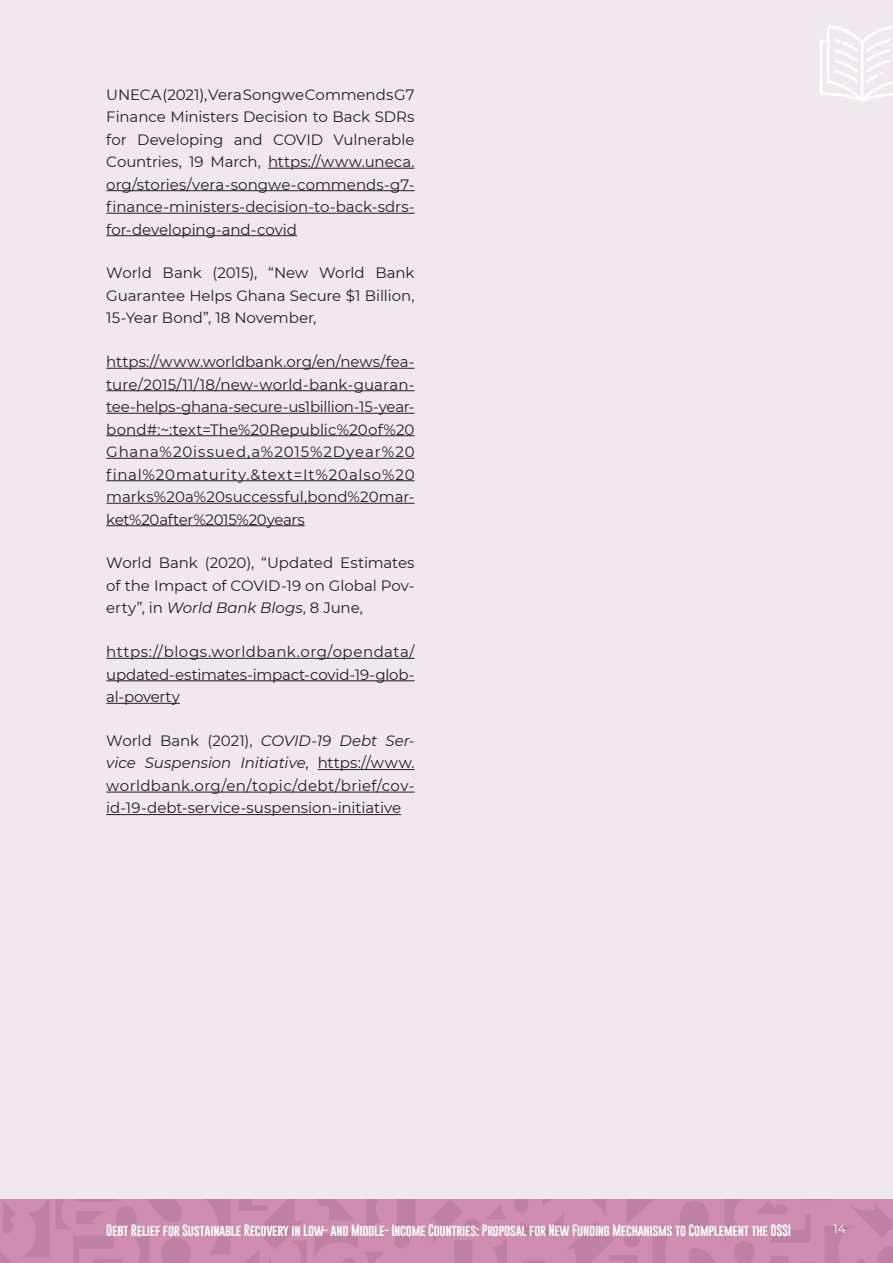
<style>
.page{position:relative;width:893px;height:1263px;background:#efe9ee}
.page>*{position:absolute;margin:0;border:0;box-sizing:border-box;transform-origin:0 0}
.t1{font:15px/22.5px "Montserrat";letter-spacing:-.005em;color:#221f1f;text-align:justify}
.t2{font:12px "Gobold";letter-spacing:-.025em;color:#fff}
.t3{font:12px "Montserrat";color:#fff}
.s1{font-style:italic}
</style>
<div class="page">
<svg style="left:820px;top:25px;width:73px;height:77px"></svg>
<hr style="left:268px;top:168px;width:147px;height:1px;background:#221f1f">
<hr style="left:106px;top:190px;width:309px;height:1px;background:#221f1f">
<hr style="left:106px;top:213px;width:309px;height:1px;background:#221f1f">
<hr style="left:106px;top:235px;width:191px;height:1px;background:#221f1f">
<hr style="left:106px;top:368px;width:309px;height:1px;background:#221f1f">
<hr style="left:106px;top:390px;width:309px;height:1px;background:#221f1f">
<hr style="left:106px;top:413px;width:309px;height:1px;background:#221f1f">
<hr style="left:106px;top:435px;width:309px;height:1px;background:#221f1f">
<hr style="left:106px;top:458px;width:309px;height:1px;background:#221f1f">
<hr style="left:106px;top:480px;width:309px;height:1px;background:#221f1f">
<hr style="left:106px;top:503px;width:309px;height:1px;background:#221f1f">
<hr style="left:106px;top:525px;width:199px;height:1px;background:#221f1f">
<hr style="left:106px;top:658px;width:309px;height:1px;background:#221f1f">
<hr style="left:106px;top:680px;width:309px;height:1px;background:#221f1f">
<hr style="left:106px;top:703px;width:74px;height:1px;background:#221f1f">
<hr style="left:318px;top:769px;width:97px;height:1px;background:#221f1f">
<hr style="left:106px;top:792px;width:309px;height:1px;background:#221f1f">
<hr style="left:106px;top:814px;width:295px;height:1px;background:#221f1f">
<div style="left:0;top:1199px;width:893px;height:64px;background:#ce8db0"></div>
<svg style="left:514px;top:1199px;width:379px;height:64px"></svg>
<svg style="left:430px;top:1200px;width:77px;height:63px"></svg>
<svg style="left:0;top:1199px;width:415px;height:64px"></svg>
<p class="t1" style="left:106px;top:82px;width:310px">UNECA (2021), Vera Songwe Commends G7<br>Finance Ministers Decision to Back SDRs for Developing and COVID Vulnerable Countries, 19 March, https://www.uneca. org/stories/vera-songwe-commends-g7- finance-ministers-decision-to-back-sdrs&shy;for-developing-and-covid</p>
<p class="t1" style="left:106px;top:262px;width:310px">World Bank (2015), “New World Bank Guarantee Helps Ghana Secure $1 Billion, 15-Year Bond”, 18 November,</p>
<p class="t1" style="left:106px;top:351px;width:310px">https://www.worldbank.org/en/news/fea&shy;ture/2015/11/18/new-world-bank-guaran&shy;tee-helps-ghana-secure-us1billion-15-year&shy;bond#:~:text=The%20Republic%20of%20<br>Ghana%20issued,a%2015%2Dyear%20 final%20maturity.&amp;text=It%20also%20 marks%20a%20successful,bond%20mar&shy;ket%20after%2015%20years</p>
<p class="t1" style="left:106px;top:551px;width:310px">World Bank (2020), “Updated Estimates of the Impact of COVID-19 on Global Pov&shy;erty”, in <span class="s1">World Bank Blogs</span>, 8 June,</p>
<p class="t1" style="left:106px;top:641px;width:310px">https://blogs.worldbank.org/opendata/ updated-estimates-impact-covid-19-glob&shy;al-poverty</p>
<p class="t1" style="left:106px;top:730px;width:310px">World Bank (2021), <span class="s1">COVID-19 Debt Ser&shy;vice Suspension Initiative</span>, https://www. worldbank.org/en/topic/debt/brief/cov&shy;id-19-debt-service-suspension-initiative</p>
<p class="t2" style="left:106px;top:1225px;width:686px">Debt Relief for Sustainable Recovery in Low- and Middle- Income Countries: Proposal for New Funding Mechanisms to Complement the DSSI</p>
<p class="t3" style="left:833px;top:1223px;width:14px">14</p>
</div>
